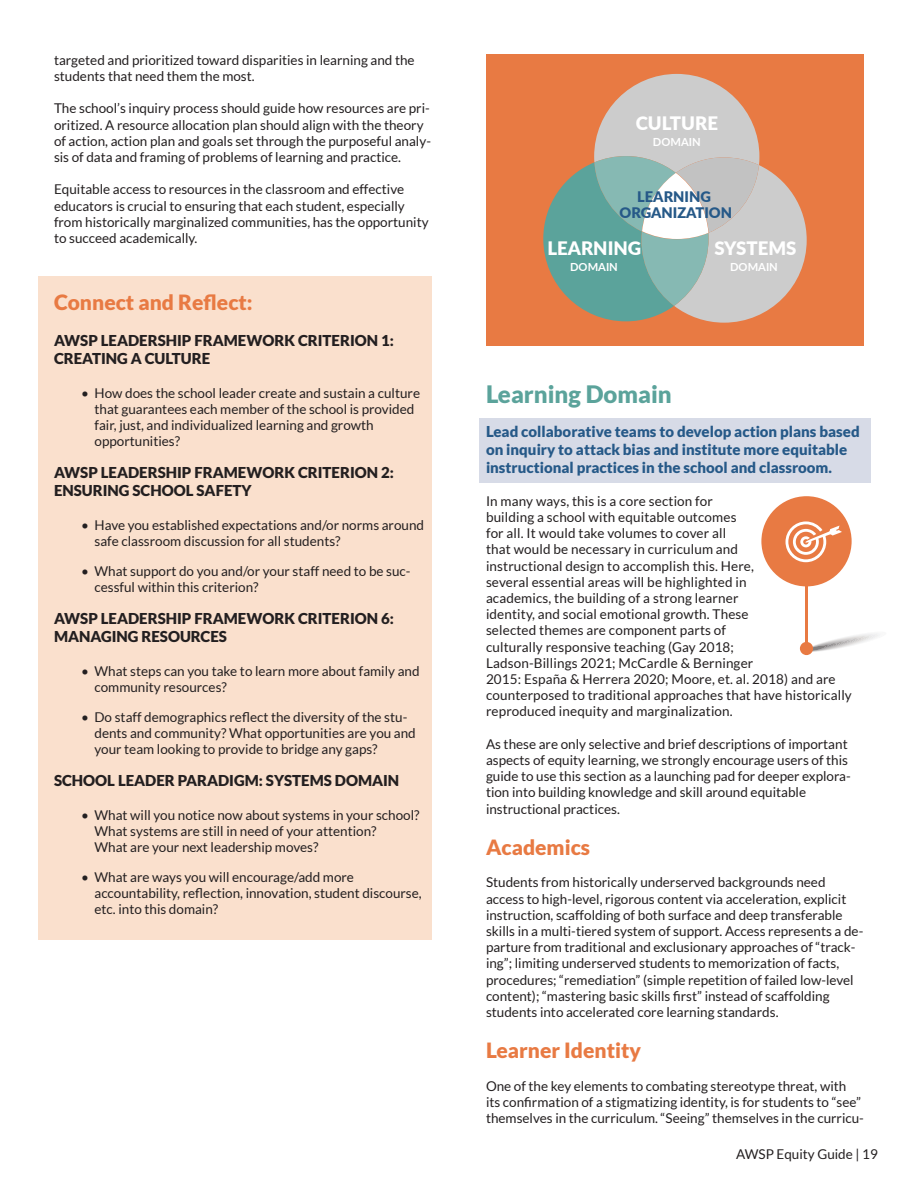
<style>
.page{position:relative;width:918px;height:1188px;background:#fff}
.page>*{position:absolute;margin:0;border:0;box-sizing:border-box;transform-origin:0 0}
.Subhead{font:900 24px "Lato";color:#5ba39b}
.Sub-sub_Head{font:900 21px "Lato";color:#e87a43}
.t1{font:900 18.6px "Lato";color:#fff}
.CONNECT_AND_REFLECT{font:900 15px "Lato";color:#231f20}
.Highlight_Blue_Headi{font:900 15px/18px "Lato";color:#265988}
.t2{font:900 14.55px/15.9px "Lato";color:#265988;text-align:center}
.Body_Text{font:13.5px/16.2px "Lato";color:#231f20}
.t3{font:700 11.25px "Lato";color:#fff}
</style>
<div class="page">
<div style="left:38px;top:276px;width:394px;height:663px;background:#fae0cd"></div>
<div style="left:479px;top:419px;width:392px;height:64px;background:#d7dbe7"></div>
<div style="left:486px;top:54px;width:378px;height:292px;background:#e87a43"></div>
<svg style="left:543px;top:74px;width:264px;height:249px"></svg>
<svg style="left:809px;top:633px;width:71px;height:19px"></svg>
<div style="left:761px;top:496px;width:91px;height:90px;background:#e87a43;border-radius:50%"></div>
<div style="left:800px;top:642px;width:13px;height:13px;background:#e87a43;border-radius:50%"></div>
<hr style="left:805px;top:572px;width:3px;height:76px;background:#e87a43">
<svg style="left:786px;top:521px;width:56px;height:41px"></svg>
<p class="Body_Text" style="left:54px;top:52px;width:362px">targeted and prioritized toward disparities in learning and the students that need them the most.</p>
<p class="Body_Text" style="left:54px;top:100px;width:379px">The school’s inquiry process should guide how resources are pri&shy;oritized. A resource allocation plan should align with the theory of action, action plan and goals set through the purposeful analy&shy;sis of data and framing of problems of learning and practice.</p>
<p class="Body_Text" style="left:54px;top:181px;width:376px">Equitable access to resources in the classroom and effective educators is crucial to ensuring that each student, especially from historically marginalized communities, has the opportunity to succeed academically.</p>
<p class="Sub-sub_Head" style="left:54px;top:290px;width:200px">Connect and Reflect:</p>
<p class="CONNECT_AND_REFLECT" style="left:54px;top:331px;width:341px">AWSP LEADERSHIP FRAMEWORK CRITERION 1:</p>
<p class="CONNECT_AND_REFLECT" style="left:54px;top:349px;width:158px">CREATING A CULTURE</p>
<p class="Body_Text" style="left:94px;top:385px;width:327px;text-indent:-14px">• How does the school leader create and sustain a culture that guarantees each member of the school is provided fair, just, and individualized learning and growth opportunities?</p>
<p class="CONNECT_AND_REFLECT" style="left:54px;top:464px;width:341px">AWSP LEADERSHIP FRAMEWORK CRITERION 2:</p>
<p class="CONNECT_AND_REFLECT" style="left:54px;top:482px;width:199px">ENSURING SCHOOL SAFETY</p>
<p class="Body_Text" style="left:94px;top:517px;width:331px;text-indent:-14px">• Have you established expectations and/or norms around safe classroom discussion for all students?</p>
<p class="Body_Text" style="left:94px;top:563px;width:318px;text-indent:-14px">• What support do you and/or your staff need to be suc&shy;cessful within this criterion?</p>
<p class="CONNECT_AND_REFLECT" style="left:54px;top:609px;width:341px">AWSP LEADERSHIP FRAMEWORK CRITERION 6:</p>
<p class="CONNECT_AND_REFLECT" style="left:54px;top:627px;width:175px">MANAGING RESOURCES</p>
<p class="Body_Text" style="left:94px;top:663px;width:327px;text-indent:-14px">• What steps can you take to learn more about family and community resources?</p>
<p class="Body_Text" style="left:94px;top:709px;width:323px;text-indent:-14px">• Do staff demographics reflect the diversity of the stu&shy;dents and community? What opportunities are you and your team looking to provide to bridge any gaps?</p>
<p class="CONNECT_AND_REFLECT" style="left:54px;top:771px;width:347px">SCHOOL LEADER PARADIGM: SYSTEMS DOMAIN</p>
<p class="Body_Text" style="left:94px;top:807px;width:327px;text-indent:-14px">• What will you notice now about systems in your school?<br>What systems are still in need of your attention?<br>What are your next leadership moves?</p>
<p class="Body_Text" style="left:94px;top:869px;width:329px;text-indent:-14px">• What are ways you will encourage/add more accountability, reflection, innovation, student discourse, etc. into this domain?</p>
<p class="t1" style="left:636px;top:110px;width:84px">CULTURE</p>
<p class="t3" style="left:653px;top:134px;width:49px">DOMAIN</p>
<p class="t2" style="left:619px;top:188px;width:114px">LEARNING<br>ORGANIZATION</p>
<p class="t1" style="left:548px;top:234px;width:95px">LEARNING</p>
<p class="t1" style="left:714px;top:234px;width:84px">SYSTEMS</p>
<p class="t3" style="left:570px;top:258px;width:49px">DOMAIN</p>
<p class="t3" style="left:730px;top:258px;width:49px">DOMAIN</p>
<p class="Subhead" style="left:486px;top:380px;width:187px">Learning Domain</p>
<p class="Highlight_Blue_Headi" style="left:486px;top:423px;width:375px">Lead collaborative teams to develop action plans based on inquiry to attack bias and institute more equitable instructional practices in the school and classroom.</p>
<p class="Body_Text" style="left:486px;top:493px;width:367px">In many ways, this is a core section for<br>building a school with equitable outcomes<br>for all. It would take volumes to cover all<br>that would be necessary in curriculum and<br>instructional design to accomplish this. Here,<br>several essential areas will be highlighted in<br>academics, the building of a strong learner<br>identity, and social emotional growth. These<br>selected themes are component parts of<br>culturally responsive teaching (Gay 2018;<br>Ladson-Billings 2021; McCardle &amp; Berninger<br>2015: España &amp; Herrera 2020; Moore, et. al. 2018) and are counterposed to traditional approaches that have historically reproduced inequity and marginalization.</p>
<p class="Body_Text" style="left:486px;top:736px;width:366px">As these are only selective and brief descriptions of important aspects of equity learning, we strongly encourage users of this guide to use this section as a launching pad for deeper explora&shy;tion into building knowledge and skill around equitable</p>
<p class="Body_Text" style="left:486px;top:800px;width:135px">instructional practices.</p>
<p class="Sub-sub_Head" style="left:486px;top:835px;width:106px">Academics</p>
<p class="Body_Text" style="left:486px;top:874px;width:379px">Students from historically underserved backgrounds need access to high-level, rigorous content via acceleration, explicit instruction, scaffolding of both surface and deep transferable skills in a multi-tiered system of support. Access represents a de&shy;parture from traditional and exclusionary approaches of “track&shy;ing”; limiting underserved students to memorization of facts, procedures; “remediation” (simple repetition of failed low-level content); “mastering basic skills first” instead of scaffolding students into accelerated core learning standards.</p>
<p class="Sub-sub_Head" style="left:486px;top:1038px;width:157px">Learner Identity</p>
<p class="Body_Text" style="left:486px;top:1078px;width:380px">One of the key elements to combating stereotype threat, with its confirmation of a stigmatizing identity, is for students to “see” themselves in the curriculum. “Seeing” themselves in the curricu-</p>
<p class="Body_Text" style="left:736px;top:1146px;width:143px">AWSP Equity Guide | 19</p>
</div>
